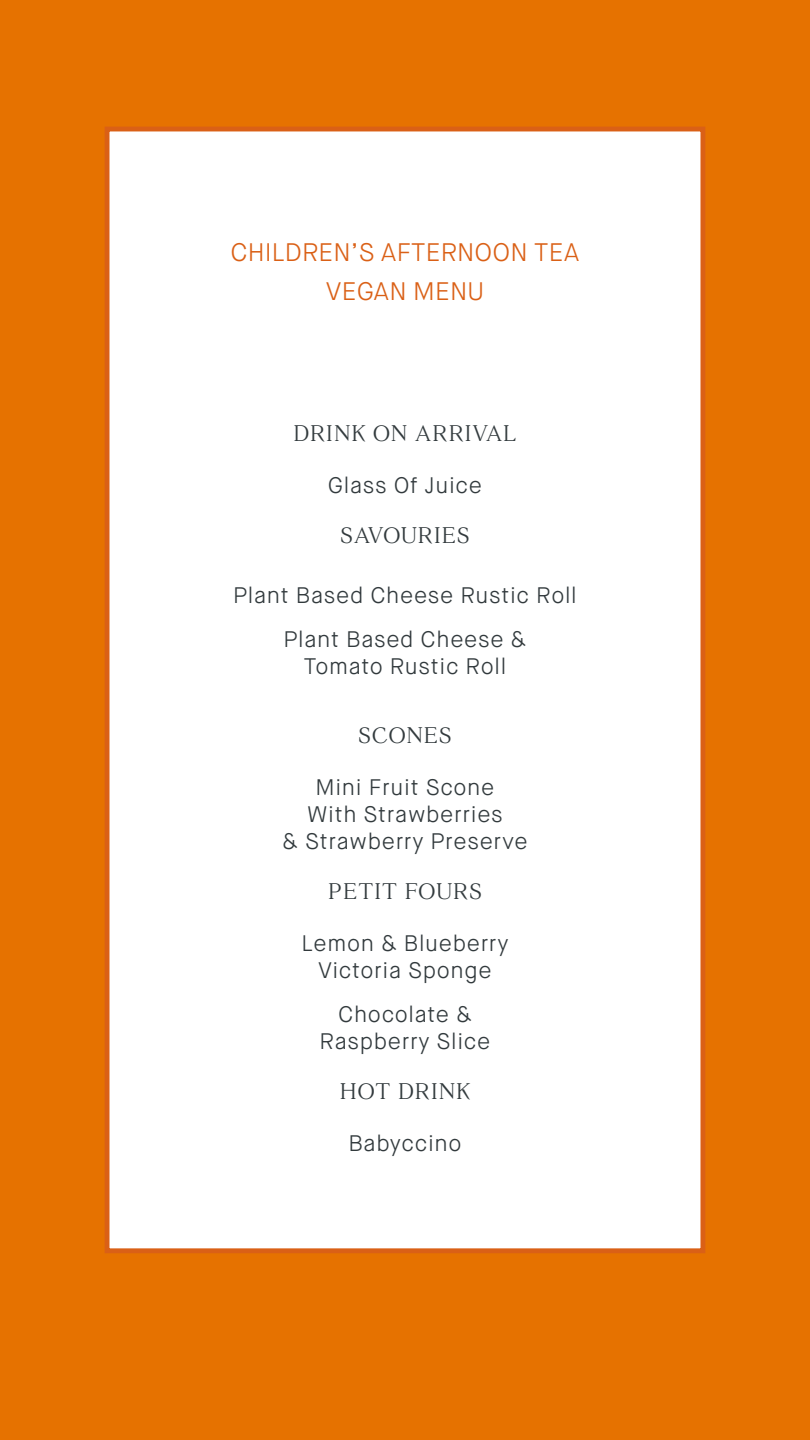
<style>
.page{position:relative;width:810px;height:1440px;background:#e67200}
.page>*{position:absolute;margin:0;border:0;box-sizing:border-box;transform-origin:0 0}
.t1{font:300 25.35px/38.6px "Maison Neue";letter-spacing:.005em;color:#da6016;text-align:center}
.t2{font:300 22.5px/27px "Maison Neue";letter-spacing:.03em;color:#323a3d;text-align:center}
.t3{font:300 22.5px "Fortescue Pro Text";letter-spacing:.05em;color:#323a3d}
</style>
<div class="page">
<div style="left:105px;top:127px;width:600px;height:1126px;background:#fff;border:5px solid #da6016"></div>
<p class="t1" style="left:231px;top:233px;width:350px">CHILDREN’S AFTERNOON TEA<br>VEGAN MENU</p>
<p class="t3" style="left:294px;top:420px;width:224px">DRINK ON ARRIVAL</p>
<p class="t2" style="left:328px;top:472px;width:156px">Glass Of Juice</p>
<p class="t3" style="left:340px;top:522px;width:131px">SAVOURIES</p>
<p class="t2" style="left:233px;top:574px;width:345px;line-height:43.5px">Plant Based Cheese Rustic Roll<br>Plant Based Cheese &amp;</p>
<p class="t2" style="left:304px;top:653px;width:204px">Tomato Rustic Roll</p>
<p class="t3" style="left:358px;top:722px;width:95px">SCONES</p>
<p class="t2" style="left:282px;top:774px;width:247px">Mini Fruit Scone<br>With Strawberries<br>&amp; Strawberry Preserve</p>
<p class="t3" style="left:328px;top:878px;width:155px">PETIT FOURS</p>
<p class="t2" style="left:301px;top:930px;width:209px">Lemon &amp; Blueberry<br>Victoria Sponge</p>
<p class="t2" style="left:320px;top:1001px;width:172px">Chocolate &amp;<br>Raspberry Slice</p>
<p class="t3" style="left:340px;top:1078px;width:132px">HOT DRINK</p>
<p class="t2" style="left:348px;top:1130px;width:115px">Babyccino</p>
</div>
